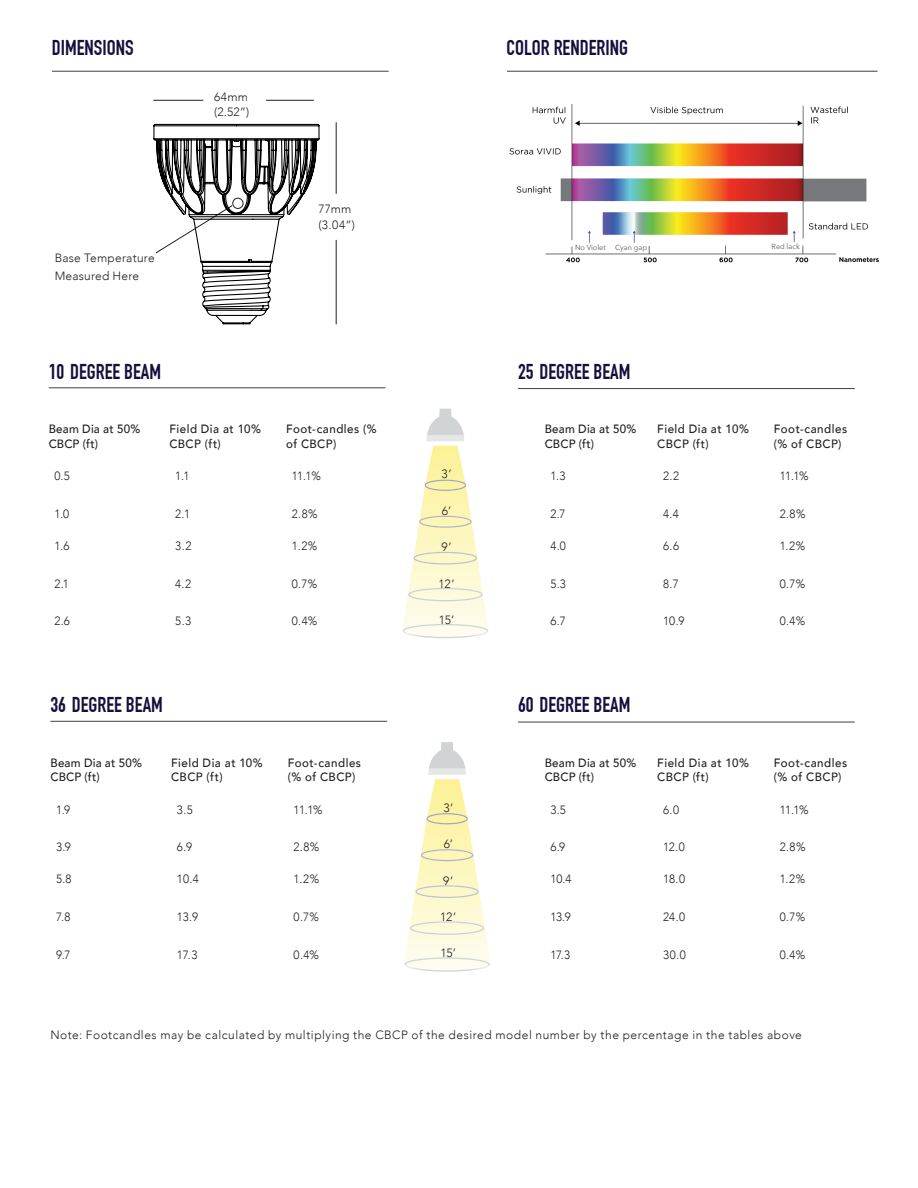
<style>
.page{position:relative;width:918px;height:1188px;background:#fff}
.page>*{position:absolute;margin:0;border:0;box-sizing:border-box;transform-origin:0 0}
.t1{font:700 21px "DIN Condensed";color:#140f3d}
.t2{font:300 12px "Avenir";letter-spacing:.04em;color:#231f20;scale:.96 1}
.t3{font:500 12px/14.4px "Avenir";letter-spacing:.04em;color:#231f20;scale:.96 1}
.t4{font:300 12px/15px "Avenir";letter-spacing:.04em;color:#231f20}
.t5{font:500 12px/14.4px "Avenir";letter-spacing:.02em;color:#231f20;scale:.96 1}
.t6{font:300 12px/18px "Avenir";letter-spacing:.02em;color:#231f20}
.t7{font:7.35px "Avenir Next";color:#595959}
</style>
<div class="page">
<hr style="left:52px;top:71px;width:337px;height:1px;background:#404042">
<hr style="left:507px;top:71px;width:370px;height:1px;background:#404042">
<svg style="left:402px;top:409px;width:87px;height:229px"></svg>
<hr style="left:49px;top:387px;width:336px;height:1px;background:#404042">
<img style="left:509px;top:104px;width:369px;height:159px">
<img style="left:586px;top:228px;width:7px;height:16px">
<svg style="left:588px;top:231px;width:3px;height:11px"></svg>
<img style="left:631px;top:228px;width:7px;height:16px">
<svg style="left:633px;top:231px;width:2px;height:11px"></svg>
<img style="left:791px;top:228px;width:7px;height:16px">
<svg style="left:793px;top:231px;width:2px;height:11px"></svg>
<hr style="left:153px;top:100px;width:50px;height:1px;background:#231f20">
<hr style="left:266px;top:100px;width:48px;height:1px;background:#231f20">
<hr style="left:336px;top:122px;width:1px;height:72px;background:#231f20">
<hr style="left:336px;top:240px;width:1px;height:84px;background:#231f20">
<hr style="left:518px;top:388px;width:337px;height:1px;background:#404042">
<svg style="left:404px;top:742px;width:86px;height:230px"></svg>
<hr style="left:50px;top:721px;width:337px;height:1px;background:#404042">
<svg style="left:153px;top:123px;width:167px;height:202px"></svg>
<hr style="left:518px;top:722px;width:337px;height:1px;background:#404042">
<h1 class="t1" style="left:52px;top:36px;width:83px">DIMENSIONS</h1>
<h1 class="t1" style="left:507px;top:36px;width:123px">COLOR RENDERING</h1>
<p class="t4" style="left:214px;top:89px;width:37px">64mm (2.52”)</p>
<p class="t6" style="left:55px;top:249px;width:101px">Base Temperature<br>Measured Here</p>
<h1 class="t1" style="left:49px;top:359px;width:114px">10 DEGREE BEAM</h1>
<p class="t4" style="left:319px;top:200px;width:38px;line-height:16.5px">77mm (3.04”)</p>
<p class="t5" style="left:49px;top:421px;width:97px">Beam Dia at 50%<br>CBCP (ft)</p>
<p class="t3" style="left:169px;top:421px;width:97px">Field Dia at 10%<br>CBCP (ft)</p>
<p class="t3" style="left:286px;top:421px;width:96px">Foot-candles (% of CBCP)</p>
<p class="t2" style="left:55px;top:469px;width:18px">0.5</p>
<p class="t2" style="left:175px;top:469px;width:16px">1.1</p>
<p class="t2" style="left:292px;top:469px;width:32px">11.1%</p>
<p class="t2" style="left:55px;top:507px;width:17px">1.0</p>
<p class="t2" style="left:175px;top:507px;width:17px">2.1</p>
<p class="t2" style="left:292px;top:507px;width:28px">2.8%</p>
<p class="t2" style="left:55px;top:539px;width:17px">1.6</p>
<p class="t2" style="left:175px;top:539px;width:18px">3.2</p>
<p class="t2" style="left:292px;top:539px;width:28px">1.2%</p>
<p class="t2" style="left:55px;top:576px;width:16px">2.1</p>
<p class="t2" style="left:175px;top:576px;width:18px">4.2</p>
<p class="t2" style="left:292px;top:576px;width:28px">0.7%</p>
<p class="t2" style="left:55px;top:614px;width:18px">2.6</p>
<p class="t2" style="left:175px;top:614px;width:18px">5.3</p>
<p class="t2" style="left:292px;top:614px;width:28px">0.4%</p>
<h1 class="t1" style="left:50px;top:693px;width:114px">36 DEGREE BEAM</h1>
<p class="t5" style="left:50px;top:755px;width:97px">Beam Dia at 50%<br>CBCP (ft)</p>
<p class="t3" style="left:171px;top:755px;width:97px">Field Dia at 10%<br>CBCP (ft)</p>
<p class="t3" style="left:288px;top:755px;width:78px">Foot-candles (% of CBCP)</p>
<p class="t2" style="left:56px;top:802px;width:16px">1.9</p>
<p class="t2" style="left:177px;top:802px;width:18px">3.5</p>
<p class="t2" style="left:294px;top:802px;width:32px">11.1%</p>
<p class="t2" style="left:56px;top:840px;width:17px">3.9</p>
<p class="t2" style="left:177px;top:840px;width:17px">6.9</p>
<p class="t2" style="left:294px;top:840px;width:28px">2.8%</p>
<p class="t2" style="left:56px;top:872px;width:18px">5.8</p>
<p class="t2" style="left:177px;top:872px;width:24px">10.4</p>
<p class="t2" style="left:294px;top:872px;width:28px">1.2%</p>
<p class="t2" style="left:56px;top:910px;width:16px">7.8</p>
<p class="t2" style="left:177px;top:910px;width:24px">13.9</p>
<p class="t2" style="left:294px;top:910px;width:28px">0.7%</p>
<p class="t2" style="left:56px;top:948px;width:16px">9.7</p>
<p class="t2" style="left:177px;top:948px;width:23px">17.3</p>
<p class="t2" style="left:294px;top:948px;width:28px">0.4%</p>
<p class="t4" style="left:442px;top:467px;width:11px">3’</p>
<p class="t4" style="left:442px;top:503px;width:11px">6’</p>
<p class="t4" style="left:442px;top:540px;width:12px">9’</p>
<p class="t4" style="left:439px;top:576px;width:18px">12’</p>
<p class="t4" style="left:439px;top:612px;width:17px">15’</p>
<p class="t4" style="left:443px;top:800px;width:11px">3’</p>
<p class="t4" style="left:444px;top:837px;width:11px">6’</p>
<p class="t4" style="left:443px;top:873px;width:12px">9’</p>
<p class="t4" style="left:440px;top:909px;width:18px">12’</p>
<p class="t4" style="left:441px;top:946px;width:17px">15’</p>
<p class="t7" style="left:575px;top:241px;width:32px">No Violet</p>
<p class="t7" style="left:615px;top:241px;width:33px">Cyan gap</p>
<p class="t7" style="left:772px;top:241px;width:30px">Red lack</p>
<h1 class="t1" style="left:518px;top:359px;width:114px">25 DEGREE BEAM</h1>
<p class="t5" style="left:545px;top:421px;width:97px">Beam Dia at 50%<br>CBCP (ft)</p>
<p class="t3" style="left:657px;top:421px;width:97px">Field Dia at 10%<br>CBCP (ft)</p>
<p class="t3" style="left:774px;top:421px;width:78px">Foot-candles (% of CBCP)</p>
<p class="t2" style="left:551px;top:469px;width:17px">1.3</p>
<p class="t2" style="left:663px;top:469px;width:18px">2.2</p>
<p class="t2" style="left:780px;top:469px;width:32px">11.1%</p>
<p class="t2" style="left:551px;top:507px;width:17px">2.7</p>
<p class="t2" style="left:663px;top:507px;width:18px">4.4</p>
<p class="t2" style="left:780px;top:507px;width:28px">2.8%</p>
<p class="t2" style="left:551px;top:539px;width:17px">4.0</p>
<p class="t2" style="left:663px;top:539px;width:18px">6.6</p>
<p class="t2" style="left:780px;top:539px;width:28px">1.2%</p>
<p class="t2" style="left:551px;top:576px;width:18px">5.3</p>
<p class="t2" style="left:663px;top:576px;width:18px">8.7</p>
<p class="t2" style="left:780px;top:576px;width:28px">0.7%</p>
<p class="t2" style="left:551px;top:614px;width:17px">6.7</p>
<p class="t2" style="left:663px;top:614px;width:24px">10.9</p>
<p class="t2" style="left:780px;top:614px;width:28px">0.4%</p>
<h1 class="t1" style="left:518px;top:693px;width:114px">60 DEGREE BEAM</h1>
<p class="t5" style="left:545px;top:755px;width:97px">Beam Dia at 50%<br>CBCP (ft)</p>
<p class="t3" style="left:657px;top:755px;width:97px">Field Dia at 10%<br>CBCP (ft)</p>
<p class="t3" style="left:774px;top:755px;width:78px">Foot-candles (% of CBCP)</p>
<p class="t2" style="left:551px;top:802px;width:18px">3.5</p>
<p class="t2" style="left:663px;top:802px;width:18px">6.0</p>
<p class="t2" style="left:780px;top:802px;width:32px">11.1%</p>
<p class="t2" style="left:551px;top:840px;width:17px">6.9</p>
<p class="t2" style="left:663px;top:840px;width:24px">12.0</p>
<p class="t2" style="left:780px;top:840px;width:28px">2.8%</p>
<p class="t2" style="left:551px;top:872px;width:23px">10.4</p>
<p class="t2" style="left:663px;top:872px;width:24px">18.0</p>
<p class="t2" style="left:780px;top:872px;width:28px">1.2%</p>
<p class="t2" style="left:551px;top:910px;width:23px">13.9</p>
<p class="t2" style="left:663px;top:910px;width:24px">24.0</p>
<p class="t2" style="left:780px;top:910px;width:28px">0.7%</p>
<p class="t2" style="left:551px;top:948px;width:22px">17.3</p>
<p class="t2" style="left:663px;top:948px;width:25px">30.0</p>
<p class="t2" style="left:780px;top:948px;width:28px">0.4%</p>
<p class="t4" style="left:50px;top:1027px;width:753px">Note: Footcandles may be calculated by multiplying the CBCP of the desired model number by the percentage in the tables above</p>
</div>
